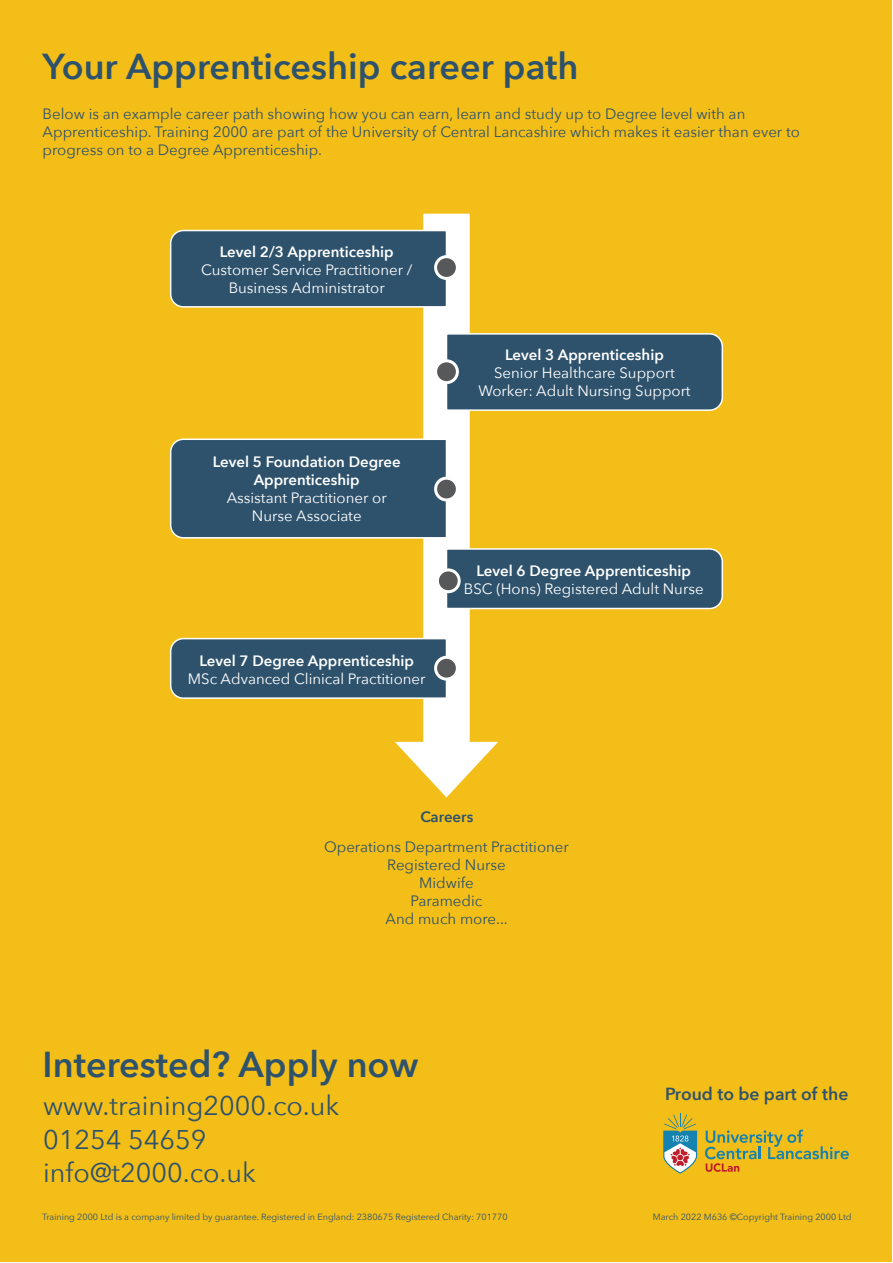
<style>
.page{position:relative;width:893px;height:1263px;background:#fff}
.page>*{position:absolute;margin:0;border:0;box-sizing:border-box;transform-origin:0 0}
.Heading_2_white{font:600 36px "Avenir Next";color:#2e526c}
.Intro_paragraph{font:27px "Avenir Next";color:#2e526c}
.Heading_2_white-2{font:600 17.55px "Avenir Next";color:#2e526c}
.Heading_2_white-3{font:15px/18px "Avenir Next";color:#2e526c}
.Heading_2_white-4{font:15px/18px "Avenir Next";color:#fff;text-align:center}
.Heading_2_white-5{font:600 15px/18px "Avenir Next";color:#fff;text-align:center}
.Heading_2_white-6{font:600 15px "Avenir Next";color:#2e526c}
.t1{font:9px "Avenir Next";color:#2e526c}
</style>
<div class="page">
<div style="left:1px;top:0;width:891px;height:1261px;background:#f3be18"></div>
<div style="left:423px;top:214px;width:47px;height:545px;background:#fff"></div>
<svg style="left:395px;top:742px;width:103px;height:55px"></svg>
<div style="left:169px;top:438px;width:277px;height:101px;background:#2e526c"></div>
<div style="left:436px;top:478px;width:21px;height:22px;background:#57585a;border-radius:50%"></div>
<div style="left:434px;top:477px;width:25px;height:24px;border:3px solid #fff;border-radius:50%"></div>
<svg style="left:169px;top:637px;width:277px;height:63px;background:#405f71"></svg>
<div style="left:436px;top:657px;width:21px;height:22px;background:#57585a;border-radius:50%"></div>
<div style="left:434px;top:656px;width:25px;height:25px;border:3px solid #fff;border-radius:50%"></div>
<svg style="left:169px;top:229px;width:277px;height:79px;background:#3b5c70"></svg>
<div style="left:436px;top:257px;width:21px;height:21px;background:#57585a;border-radius:50%"></div>
<div style="left:434px;top:255px;width:25px;height:25px;border:3px solid #fff;border-radius:50%"></div>
<svg style="left:447px;top:547px;width:277px;height:63px;background:#405f71"></svg>
<div style="left:437px;top:570px;width:22px;height:22px;background:#57585a;border-radius:50%"></div>
<div style="left:436px;top:568px;width:25px;height:25px;border:3px solid #fff;border-radius:50%"></div>
<svg style="left:447px;top:332px;width:277px;height:80px;background:#3d5d6f"></svg>
<div style="left:436px;top:361px;width:21px;height:22px;background:#57585a;border-radius:50%"></div>
<div style="left:434px;top:359px;width:25px;height:25px;border:3px solid #fff;border-radius:50%"></div>
<svg style="left:663px;top:1113px;width:34px;height:60px"></svg>
<svg style="left:705px;top:1129px;width:144px;height:43px"></svg>
<h2 class="Heading_2_white" style="left:43px;top:35px;width:537px">Your Apprenticeship career path</h2>
<h2 class="Heading_2_white-3" style="left:43px;top:104px;width:759px">Below is an example career path showing how you can earn, learn and study up to Degree level with an<br>Apprenticeship. Training 2000 are part of the University of Central Lancashire which makes it easier than ever to progress on to a Degree Apprenticeship.</h2>
<h2 class="Heading_2_white-5" style="left:220px;top:242px;width:175px">Level 2/3 Apprenticeship</h2>
<h2 class="Heading_2_white-4" style="left:201px;top:260px;width:213px">Customer Service Practitioner /<br>Business Administrator</h2>
<h2 class="Heading_2_white-5" style="left:213px;top:452px;width:189px">Level 5 Foundation Degree<br>Apprenticeship</h2>
<h2 class="Heading_2_white-4" style="left:227px;top:488px;width:162px">Assistant Practitioner or</h2>
<h2 class="Heading_2_white-4" style="left:252px;top:506px;width:111px">Nurse Associate</h2>
<h2 class="Heading_2_white-5" style="left:199px;top:652px;width:216px">Level 7 Degree Apprenticeship</h2>
<h2 class="Heading_2_white-4" style="left:188px;top:669px;width:239px">MSc Advanced Clinical Practitioner</h2>
<h2 class="Heading_2_white-5" style="left:505px;top:345px;width:160px">Level 3 Apprenticeship</h2>
<h2 class="Heading_2_white-4" style="left:478px;top:363px;width:214px">Senior Healthcare Support<br>Worker: Adult Nursing Support</h2>
<h2 class="Heading_2_white-5" style="left:476px;top:561px;width:216px">Level 6 Degree Apprenticeship</h2>
<h2 class="Heading_2_white-4" style="left:464px;top:579px;width:241px">BSC (Hons) Registered Adult Nurse</h2>
<h2 class="Heading_2_white-6" style="left:420px;top:804px;width:54px">Careers</h2>
<h2 class="Heading_2_white-3" style="left:324px;top:837px;width:246px">Operations Department Practitioner</h2>
<h2 class="Heading_2_white-3" style="left:387px;top:855px;width:120px">Registered Nurse</h2>
<h2 class="Heading_2_white-3" style="left:419px;top:873px;width:56px">Midwife</h2>
<h2 class="Heading_2_white-3" style="left:411px;top:891px;width:73px">Paramedic</h2>
<h2 class="Heading_2_white-3" style="left:386px;top:909px;width:124px">And much more...</h2>
<h2 class="Heading_2_white" style="left:43px;top:1033px;width:377px">Interested? Apply now</h2>
<p class="Intro_paragraph" style="left:43px;top:1083px;width:298px">www.training2000.co.uk</p>
<p class="Intro_paragraph" style="left:43px;top:1116px;width:165px">01254 54659</p>
<p class="Intro_paragraph" style="left:43px;top:1150px;width:214px">info@t2000.co.uk</p>
<h2 class="Heading_2_white-2" style="left:665px;top:1078px;width:185px">Proud to be part of the</h2>
<p class="t1" style="left:42px;top:1210px;width:467px">Training 2000 Ltd is a company limited by guarantee. Registered in England: 2380675 Registered Charity: 701770</p>
<p class="t1" style="left:653px;top:1210px;width:200px">March 2022 M636 ©Copyright Training 2000 Ltd</p>
</div>
